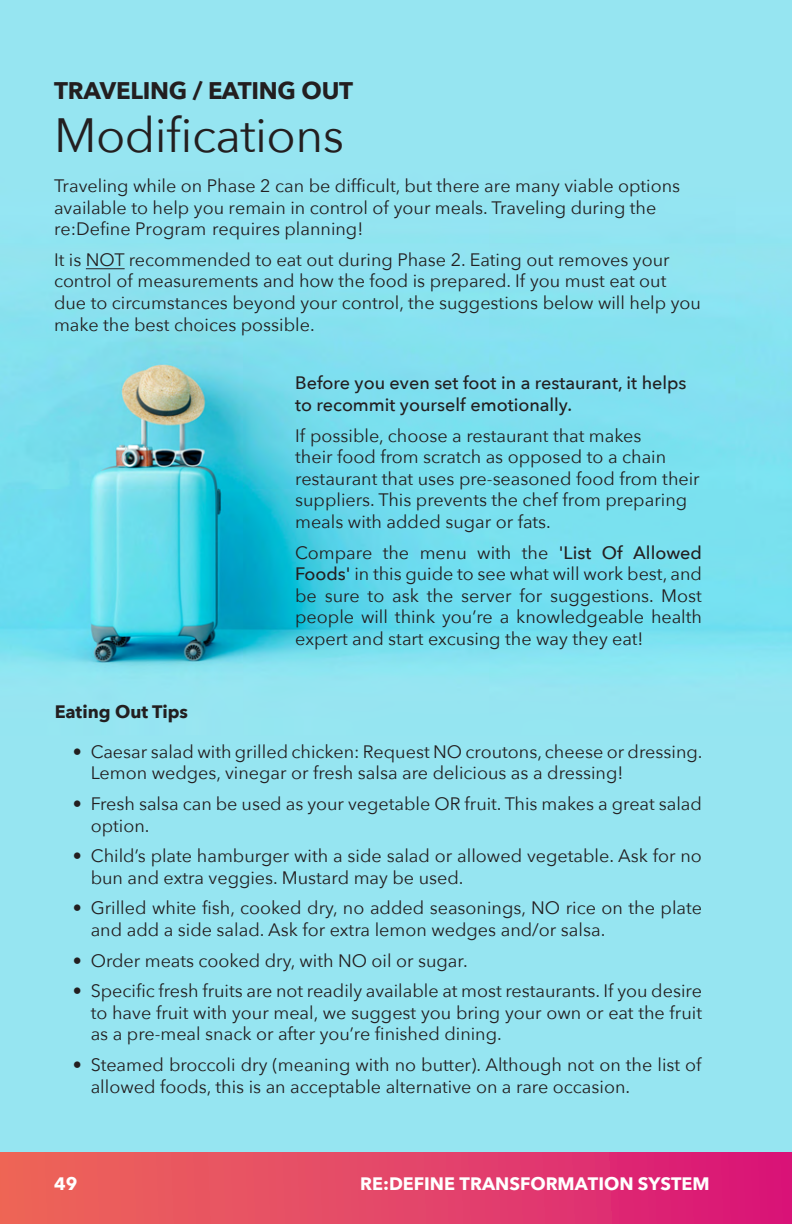
<style>
.page{position:relative;width:792px;height:1224px;background:#fff}
.page>*{position:absolute;margin:0;border:0;box-sizing:border-box;transform-origin:0 0}
.t1{font:48px "Avenir Next";letter-spacing:-.01em;color:#231f20}
.t2{font:700 24px "Avenir Next";letter-spacing:-.01em;color:#231f20}
.t3{font:18px/21.6px "Avenir Next";color:#231f20}
.t4{font:500 18px/21.6px "Avenir Next";color:#231f20}
.t5{font:700 18px "Avenir Next";color:#fff}
.t6{font:700 18px "Avenir Next";color:#231f20}
.t7{font:700 18px "Avenir Next";color:#fff}
.s1{font-style:inherit}
.s2{font-weight:500}
</style>
<div class="page">
<div style="left:0;top:1152px;width:792px;height:72px;background:linear-gradient(to right,#ee6c58,#d91879)"></div>
<img style="left:0;top:0;width:792px;height:1152px">
<hr style="left:86px;top:268px;width:39px;height:1px;background:#231f20">
<h2 class="t2" style="left:54px;top:75px;width:301px">TRAVELING / EATING OUT</h2>
<h1 class="t1" style="left:54px;top:104px;width:292px">Modifications</h1>
<p class="t3" style="left:54px;top:176px;width:628px">Traveling while on Phase 2 can be difficult, but there are many viable options available to help you remain in control of your meals. Traveling <span class="s1">during the re:Define Program</span> requires planning!</p>
<p class="t3" style="left:54px;top:249px;width:649px">It is NOT recommended to eat out during Phase 2. Eating out removes your control of measurements and how the food is prepared. If you must eat out due to circumstances beyond your control, the suggestions below will help you make the best choices possible.</p>
<p class="t4" style="left:295px;top:373px;width:393px">Before you even set foot in a restaurant, it helps to recommit yourself emotionally.</p>
<p class="t3" style="left:295px;top:425px;width:406px">If possible, choose a restaurant that makes<br>their food from scratch as opposed to a chain restaurant that uses pre-seasoned food from their suppliers. This prevents the chef from preparing meals with added sugar or fats.</p>
<p class="t3" style="left:295px;top:542px;width:408px;text-align:justify">Compare the menu with the <span class="s2">'List Of Allowed Foods'</span> in this guide to see what will work best, and be sure to ask the server for suggestions. Most people will think you’re a knowledgeable health expert and start excusing the way they eat!</p>
<p class="t6" style="left:55px;top:700px;width:135px">Eating Out Tips</p>
<p class="t3" style="left:91px;top:741px;width:613px;text-indent:-18px">• Caesar salad with grilled chicken: Request NO croutons, cheese or dressing.<br>Lemon wedges, vinegar or fresh salsa are delicious as a dressing!</p>
<p class="t3" style="left:91px;top:793px;width:613px;text-indent:-18px">• Fresh salsa can be used as your vegetable OR fruit. This makes a great salad option.</p>
<p class="t3" style="left:91px;top:846px;width:613px;text-indent:-18px">• Child’s plate hamburger with a side salad or allowed vegetable. Ask for no bun and extra veggies. Mustard may be used.</p>
<p class="t3" style="left:91px;top:898px;width:613px;text-indent:-18px">• Grilled white fish, cooked dry, no added seasonings, NO rice on the plate and add a side salad. Ask for extra lemon wedges and/or salsa.</p>
<p class="t3" style="left:73px;top:950px;width:397px">• Order meats cooked dry, with NO oil or sugar.</p>
<p class="t3" style="left:91px;top:981px;width:613px;text-align:justify;text-indent:-18px">• Specific fresh fruits are not readily available at most restaurants. If you desire to have fruit with your meal, we suggest you bring your own or eat the fruit as a pre-meal snack or after you’re finished dining.</p>
<p class="t3" style="left:91px;top:1054px;width:612px;text-indent:-18px">• Steamed broccoli dry (meaning with no butter). Although not on the list of allowed foods, this is an acceptable alternative on a rare occasion.</p>
<p class="t7" style="left:54px;top:1172px;width:25px">49</p>
<p class="t5" style="left:360px;top:1168px;width:351px">RE:DEFINE TRANSFORMATION <span class="s1">SYSTEM</span></p>
</div>
